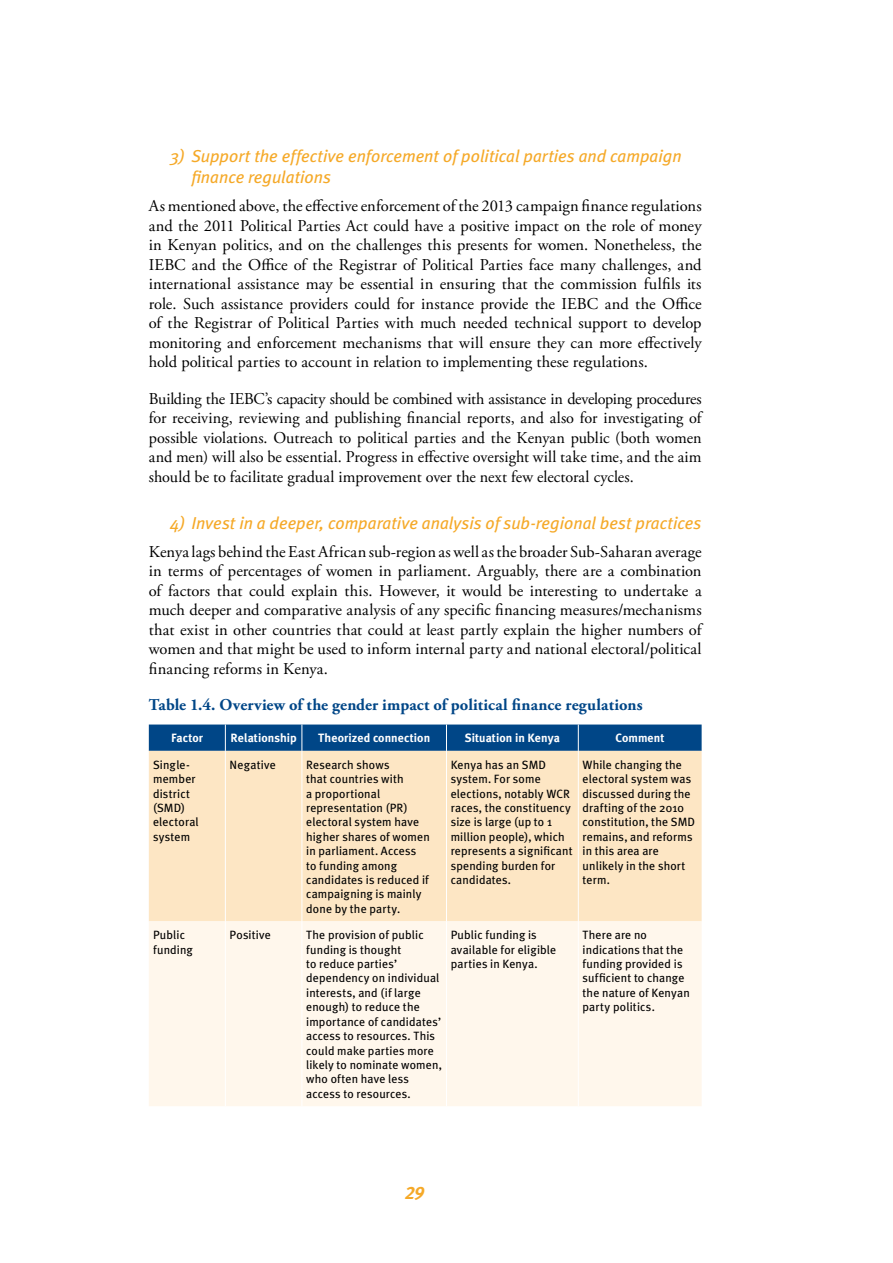
<style>
.page{position:relative;width:893px;height:1263px;background:#fff}
.page>*{position:absolute;margin:0;border:0;box-sizing:border-box;transform-origin:0 0}
.t1{font:italic 18px "Meta Plus Bold Caps";color:#f5a928}
.t2{font:italic 17.25px/21px "Meta Plus";color:#f5a928}
.t3{font:16.5px/19.5px "Adobe Garamond Pro";letter-spacing:.005em;color:#000;text-align:justify}
.t4{font:700 16.5px "Adobe Garamond Pro";letter-spacing:.005em;color:#004687}
.t5{font:12px/14.4px "Meta Plus";letter-spacing:.015em;color:#000}
.t6{font:700 12px "Meta Plus";letter-spacing:.005em;color:#fff}
</style>
<div class="page">
<div style="left:149px;top:751px;width:553px;height:170px;background:#fde6c4"></div>
<div style="left:149px;top:921px;width:553px;height:185px;background:#fff7ec"></div>
<svg style="left:149px;top:724px;width:553px;height:27px;background:#094c8b"></svg>
<hr style="left:225px;top:751px;width:1px;height:170px;background:#fff">
<hr style="left:302px;top:751px;width:1px;height:170px;background:#fff">
<hr style="left:446px;top:751px;width:1px;height:170px;background:#fff">
<hr style="left:578px;top:751px;width:1px;height:170px;background:#fff">
<hr style="left:225px;top:921px;width:1px;height:185px;background:#fff">
<hr style="left:302px;top:921px;width:1px;height:185px;background:#fff">
<hr style="left:446px;top:921px;width:1px;height:185px;background:#fff">
<hr style="left:578px;top:921px;width:1px;height:185px;background:#fff">
<p class="t2" style="left:191px;top:146px;width:492px;text-indent:-21px">3) Support the effective enforcement of political parties and campaign finance regulations</p>
<p class="t3" style="left:149px;top:197px;width:554px">As mentioned above, the effective enforcement of the 2013 campaign finance regulations and the 2011 Political Parties Act could have a positive impact on the role of money in Kenyan politics, and on the challenges this presents for women. Nonetheless, the IEBC and the Office of the Registrar of Political Parties face many challenges, and international assistance may be essential in ensuring that the commission fulfils its role. Such assistance providers could for instance provide the IEBC and the Office of the Registrar of Political Parties with much needed technical support to develop monitoring and enforcement mechanisms that will ensure they can more effectively hold political parties to account in relation to implementing these regulations.</p>
<p class="t3" style="left:149px;top:390px;width:554px">Building the IEBC’s capacity should be combined with assistance in developing procedures for receiving, reviewing and publishing financial reports, and also for investigating of possible violations. Outreach to political parties and the Kenyan public (both women and men) will also be essential. Progress in effective oversight will take time, and the aim should be to facilitate gradual improvement over the next few electoral cycles.</p>
<p class="t2" style="left:170px;top:512px;width:533px">4) Invest in a deeper, comparative analysis of sub-regional best practices</p>
<p class="t3" style="left:149px;top:542px;width:554px">Kenya lags behind the East African sub-region as well as the broader Sub-Saharan average in terms of percentages of women in parliament. Arguably, there are a combination of factors that could explain this. However, it would be interesting to undertake a much deeper and comparative analysis of any specific financing measures/mechanisms that exist in other countries that could at least partly explain the higher numbers of women and that might be used to inform internal party and national electoral/political financing reforms in Kenya.</p>
<p class="t4" style="left:149px;top:695px;width:495px">Table 1.4. Overview of the gender impact of political finance regulations</p>
<p class="t6" style="left:171px;top:731px;width:34px">Factor</p>
<p class="t6" style="left:230px;top:731px;width:68px">Relationship</p>
<p class="t6" style="left:318px;top:731px;width:113px">Theorized connection</p>
<p class="t6" style="left:465px;top:731px;width:97px">Situation in Kenya</p>
<p class="t6" style="left:615px;top:731px;width:51px">Comment</p>
<p class="t5" style="left:153px;top:757px;width:47px">Single&shy;member district (SMD) electoral system</p>
<p class="t5" style="left:230px;top:757px;width:48px">Negative</p>
<p class="t5" style="left:306px;top:757px;width:125px">Research shows<br>that countries with<br>a proportional representation (PR) electoral system have higher shares of women in parliament. Access<br>to funding among candidates is reduced if campaigning is mainly done by the party.</p>
<p class="t5" style="left:451px;top:757px;width:123px">Kenya has an SMD system. For some elections, notably WCR races, the constituency size is large (up to 1 million people), which represents a significant spending burden for candidates.</p>
<p class="t5" style="left:583px;top:757px;width:114px">While changing the electoral system was discussed during the drafting of the 2010 constitution, the SMD remains, and reforms in this area are unlikely in the short term.</p>
<p class="t5" style="left:153px;top:928px;width:41px">Public funding</p>
<p class="t5" style="left:230px;top:928px;width:43px">Positive</p>
<p class="t5" style="left:306px;top:928px;width:137px">The provision of public funding is thought<br>to reduce parties’ dependency on individual interests, and (if large enough) to reduce the importance of candidates’ access to resources. This could make parties more likely to nominate women, who often have less access to resources.</p>
<p class="t5" style="left:451px;top:928px;width:107px">Public funding is available for eligible parties in Kenya.</p>
<p class="t5" style="left:583px;top:928px;width:109px">There are no indications that the funding provided is sufficient to change the nature of Kenyan party politics.</p>
<p class="t1" style="left:405px;top:1182px;width:20px">29</p>
</div>
